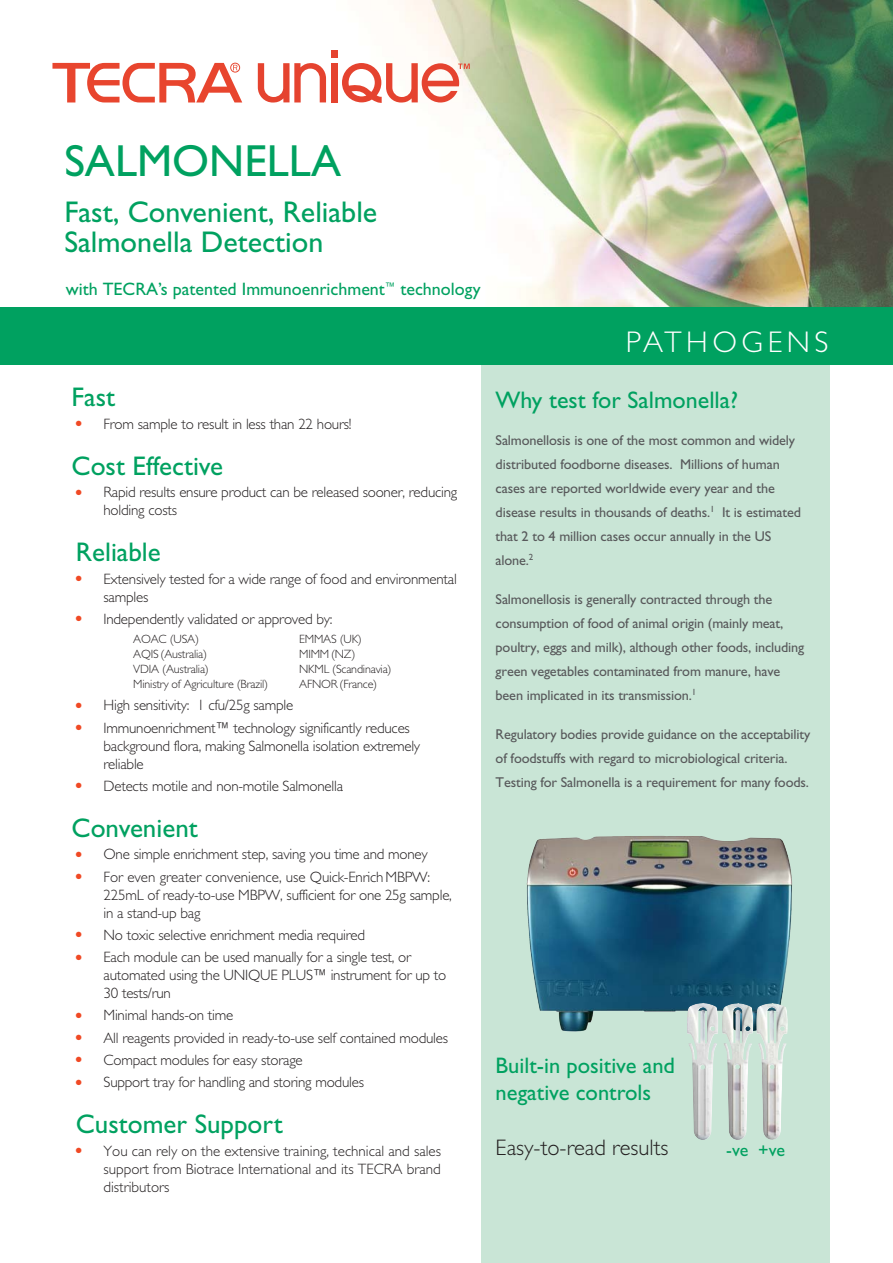
<style>
.page{position:relative;width:893px;height:1263px;background:#fff}
.page>*{position:absolute;margin:0;border:0;box-sizing:border-box;transform-origin:0 0}
.t1{font:45px "Gill Sans";color:#00a160}
.t2{font:30px/30px "Gill Sans";color:#00a160}
.t3{font:300 30px "Gill Sans";letter-spacing:.15em;color:#fff}
.t4{font:27px "Gill Sans";color:#00a160}
.t5{font:24px "Gill Sans";color:#00a160}
.t6{font:22.5px/27px "Gill Sans";color:#00a160}
.t7{font:300 22.5px "Gill Sans";color:#231f20}
.t8{font:18px "Gill Sans";color:#00a160}
.t9{font:300 15px/18px "Gill Sans";letter-spacing:-.015em;color:#231f20}
.t10{font:14.25px/24px "Gill Sans";letter-spacing:-.01em;color:#58595b}
.t11{font:300 12px "Gill Sans";letter-spacing:-.015em;color:#231f20}
</style>
<div class="page">
<img style="left:336px;top:1px;width:556px;height:306px">
<div style="left:481px;top:354px;width:349px;height:909px;background:#c9e5d6"></div>
<div style="left:1px;top:307px;width:891px;height:57px;background:#00a160"></div>
<svg style="left:52px;top:63px;width:190px;height:39px"></svg>
<div style="left:331px;top:51px;width:7px;height:7px;background:#e5432f"></div>
<div style="left:331px;top:63px;width:7px;height:40px;background:#e5432f"></div>
<svg style="left:258px;top:63px;width:68px;height:40px"></svg>
<svg style="left:342px;top:63px;width:128px;height:40px"></svg>
<img style="left:526px;top:836px;width:253px;height:196px">
<img style="left:686px;top:1003px;width:67px;height:137px">
<h1 class="t1" style="left:64px;top:145px;width:278px">SALMONELLA</h1>
<h2 class="t2" style="left:64px;top:200px;width:314px">Fast, Convenient, Reliable<br>Salmonella Detection</h2>
<p class="t8" style="left:66px;top:283px;width:416px">with TECRA’s patented Immunoenrichment<sup>™</sup> technology</p>
<h3 class="t4" style="left:72px;top:388px;width:45px">Fast</h3>
<p class="t9" style="left:76px;top:416px;width:277px"><sup>●</sup> From sample to result in less than 22 hours!</p>
<h3 class="t4" style="left:72px;top:456px;width:153px">Cost Effective</h3>
<p class="t9" style="left:103px;top:485px;width:355px;text-indent:-28px"><sup>●</sup> Rapid results ensure product can be released sooner, reducing holding costs</p>
<h3 class="t4" style="left:76px;top:543px;width:86px">Reliable</h3>
<p class="t9" style="left:103px;top:571px;width:355px;text-indent:-28px"><sup>●</sup> Extensively tested for a wide range of food and environmental samples</p>
<p class="t9" style="left:76px;top:611px;width:258px"><sup>●</sup> Independently validated or approved by:</p>
<p class="t11" style="left:133px;top:635px;width:67px">AOAC (USA)</p>
<p class="t11" style="left:299px;top:635px;width:64px">EMMAS (UK)</p>
<p class="t11" style="left:133px;top:650px;width:75px">AQIS (Australia)</p>
<p class="t11" style="left:299px;top:650px;width:58px">MIMM (NZ)</p>
<p class="t11" style="left:133px;top:665px;width:77px">VDIA (Australia)</p>
<p class="t11" style="left:299px;top:665px;width:94px">NKML (Scandinavia)</p>
<p class="t11" style="left:133px;top:680px;width:136px">Ministry of Agriculture (Brazil)</p>
<p class="t11" style="left:299px;top:680px;width:80px">AFNOR (France)</p>
<p class="t9" style="left:76px;top:698px;width:219px"><sup>●</sup> High sensitivity: 1 cfu/25g sample</p>
<p class="t9" style="left:103px;top:720px;width:318px;text-indent:-28px"><sup>●</sup> Immunoenrichment™ technology significantly reduces background flora, making Salmonella isolation extremely reliable</p>
<p class="t9" style="left:76px;top:778px;width:269px"><sup>●</sup> Detects motile and non-motile Salmonella</p>
<h3 class="t4" style="left:72px;top:819px;width:128px">Convenient</h3>
<p class="t9" style="left:76px;top:847px;width:353px"><sup>●</sup> One simple enrichment step, saving you time and money</p>
<p class="t9" style="left:103px;top:869px;width:350px;text-indent:-28px"><sup>●</sup> For even greater convenience, use Quick-Enrich MBPW:<br>225mL of ready-to-use MBPW, sufficient for one 25g sample, in a stand-up bag</p>
<p class="t9" style="left:76px;top:927px;width:291px"><sup>●</sup> No toxic selective enrichment media required</p>
<p class="t9" style="left:103px;top:950px;width:344px;text-indent:-28px"><sup>●</sup> Each module can be used manually for a single test, or automated using the UNIQUE PLUS™ instrument for up to<br>30 tests/run</p>
<p class="t9" style="left:76px;top:1008px;width:159px"><sup>●</sup> Minimal hands-on time</p>
<p class="t9" style="left:76px;top:1030px;width:374px"><sup>●</sup> All reagents provided in ready-to-use self contained modules</p>
<p class="t9" style="left:76px;top:1052px;width:228px"><sup>●</sup> Compact modules for easy storage</p>
<p class="t9" style="left:76px;top:1075px;width:290px"><sup>●</sup> Support tray for handling and storing modules</p>
<h3 class="t4" style="left:76px;top:1115px;width:208px">Customer Support</h3>
<p class="t9" style="left:103px;top:1143px;width:339px;text-align:justify;text-indent:-28px"><sup>●</sup> You can rely on the extensive training, technical and sales support from Biotrace International and its TECRA brand distributors</p>
<h2 class="t3" style="left:626px;top:331px;width:204px">PATHOGENS</h2>
<h3 class="t5" style="left:495px;top:392px;width:244px">Why test for Salmonella?</h3>
<p class="t10" style="left:495px;top:430px;width:307px">Salmonellosis is one of the most common and widely distributed foodborne diseases. Millions of human cases are reported worldwide every year and the disease results in thousands of deaths.<sup>1</sup> It is estimated that 2 to 4 million cases occur annually in the US alone.<sup>2</sup></p>
<p class="t10" style="left:495px;top:589px;width:310px">Salmonellosis is generally contracted through the consumption of food of animal origin (mainly meat, poultry, eggs and milk), although other foods, including green vegetables contaminated from manure, have been implicated in its transmission.<sup>1</sup></p>
<p class="t10" style="left:495px;top:723px;width:316px">Regulatory bodies provide guidance on the acceptability of foodstuffs with regard to microbiological criteria.<br>Testing for Salmonella is a requirement for many foods.</p>
<h3 class="t6" style="left:495px;top:1055px;width:181px">Built-in positive and negative controls</h3>
<h3 class="t7" style="left:495px;top:1140px;width:174px">Easy-to-read results</h3>
<p class="t8" style="left:726px;top:1143px;width:60px">-ve +ve</p>
</div>
